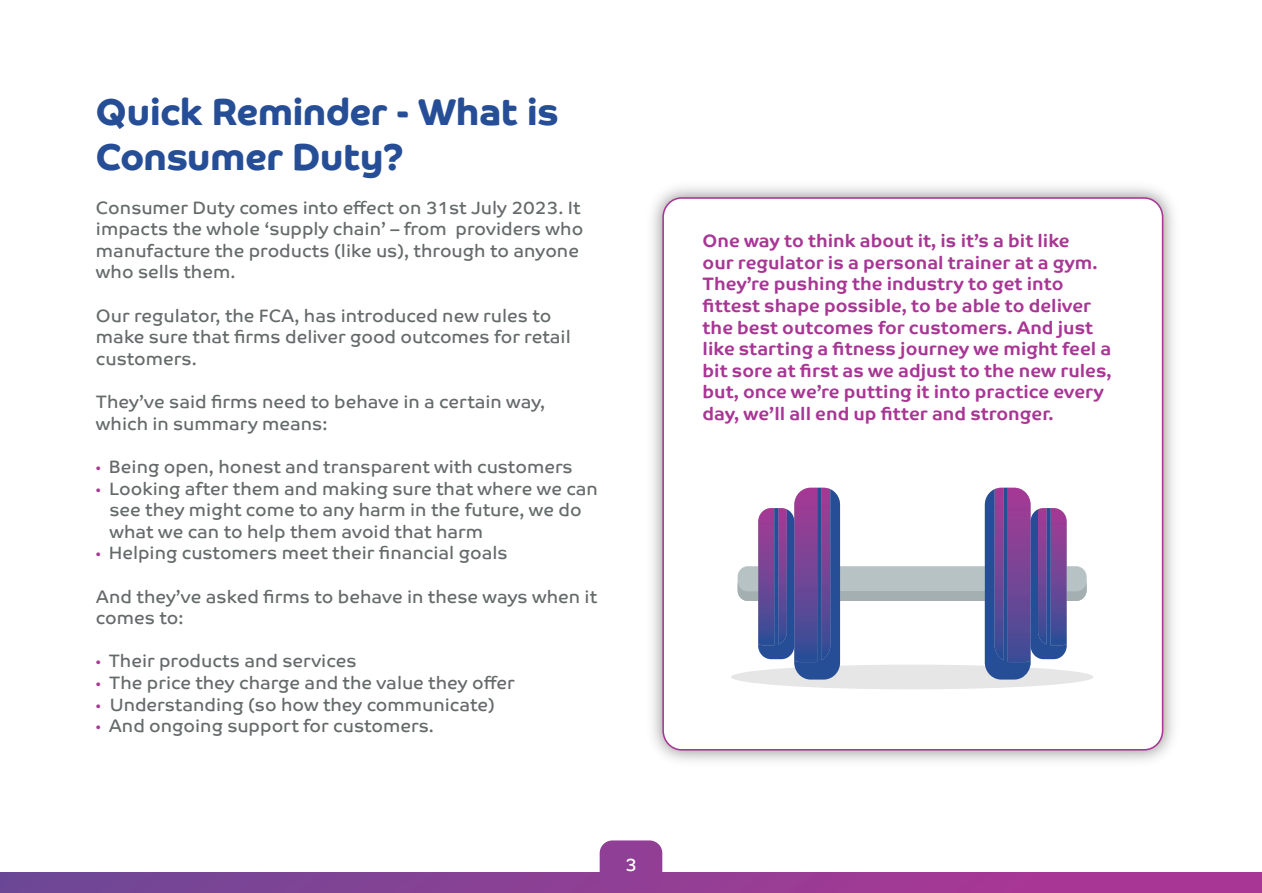
<style>
.page{position:relative;width:1262px;height:893px;background:#fff}
.page>*{position:absolute;margin:0;border:0;box-sizing:border-box;transform-origin:0 0}
.t1{font:700 37.5px/45px "Co Headline";color:#264e97}
.t2{font:18px/21.6px "Co Text";color:#656a6b}
.t3{font:700 18px/21.6px "Co Text";color:#a83694}
.t4{font:18px "Co Text";color:#fff}
.s1{font-family:"Myriad Pro";color:#a83794}
</style>
<div class="page">
<img style="left:652px;top:187px;width:522px;height:574px">
<div style="left:663px;top:198px;width:499px;height:551px;background:#fff;border-radius:19px"></div>
<div style="left:662px;top:197px;width:501px;height:553px;border:2px solid #a83694;border-radius:19px"></div>
<div style="left:0;top:872px;width:1262px;height:20px;background:linear-gradient(to right,#6e4896,#b13494)"></div>
<div style="left:599px;top:840px;width:63px;height:51px;background:#913f96"></div>
<div style="left:731px;top:664px;width:362px;height:25px;background:#e6e6e6;border-radius:50%"></div>
<svg style="left:840px;top:504px;width:144px;height:162px"></svg>
<div style="left:840px;top:591px;width:144px;height:10px;background:#a4afb1"></div>
<svg style="left:737px;top:487px;width:103px;height:192px"></svg>
<svg style="left:984px;top:487px;width:102px;height:192px"></svg>
<h1 class="t1" style="left:96px;top:90px;width:464px">Quick Reminder - What is<br>Consumer Duty?</h1>
<p class="t2" style="left:96px;top:196px;width:489px">Consumer Duty comes into effect on 31st July 2023. It impacts the whole ‘supply chain’ – from providers who manufacture the products (like us), through to anyone who sells them.</p>
<p class="t2" style="left:96px;top:304px;width:476px">Our regulator, the FCA, has introduced new rules to make sure that firms deliver good outcomes for retail customers.</p>
<p class="t2" style="left:96px;top:391px;width:451px">They’ve said firms need to behave in a certain way, which in summary means:</p>
<p class="t2" style="left:96px;top:456px;width:478px"><span class="s1">•</span> Being open, honest and transparent with customers</p>
<p class="t2" style="left:109px;top:477px;width:490px;text-indent:-14px"><span class="s1">•</span> Looking after them and making sure that where we can see they might come to any harm in the future, we do what we can to help them avoid that harm</p>
<p class="t2" style="left:96px;top:542px;width:413px"><span class="s1">•</span> Helping customers meet their financial goals</p>
<p class="t2" style="left:96px;top:585px;width:502px">And they’ve asked firms to behave in these ways when it comes to:</p>
<p class="t2" style="left:96px;top:650px;width:262px"><span class="s1">•</span> Their products and services</p>
<p class="t2" style="left:96px;top:672px;width:420px"><span class="s1">•</span> The price they charge and the value they offer</p>
<p class="t2" style="left:96px;top:693px;width:400px"><span class="s1">•</span> Understanding (so how they communicate)</p>
<p class="t2" style="left:96px;top:715px;width:339px"><span class="s1">•</span> And ongoing support for customers.</p>
<p class="t4" style="left:625px;top:854px;width:13px">3</p>
<p class="t3" style="left:702px;top:230px;width:410px">One way to think about it, is it’s a bit like<br>our regulator is a personal trainer at a gym.<br>They’re pushing the industry to get into fittest shape possible, to be able to deliver the best outcomes for customers. And just like starting a fitness journey we might feel a bit sore at first as we adjust to the new rules, but, once we’re putting it into practice every day, we’ll all end up fitter and stronger.</p>
</div>
